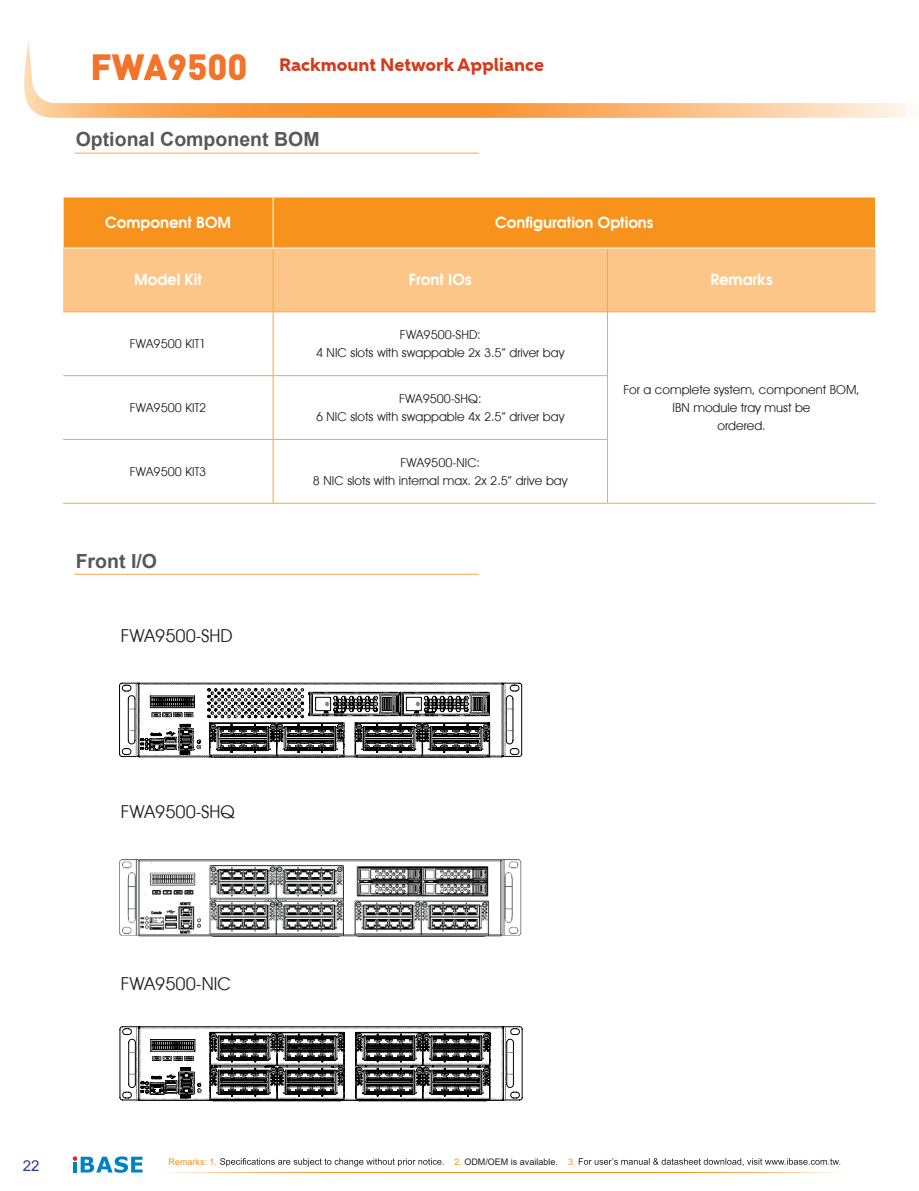
<style>
.page{position:relative;width:919px;height:1191px;background:#fff}
.page>*{position:absolute;margin:0;border:0;box-sizing:border-box;transform-origin:0 0}
.t1{font:21.6px "Avant Garde T.";color:#231f20}
.t2{font:700 19.5px "Arial";color:#57585a}
.t3{font:800 18px "Gentleman 900";color:#d43b1d}
.t4{font:15px/18px "Avant Garde T.";color:#231f20;text-align:center}
.t5{font:15px "Avant Garde Gothic Bold T.";color:#fff}
.t6{font:15px "Arial";color:#253f8e}
.t7{font:9px "Arial";color:#231f20}
.t8{font:9px "Arial";color:#f7931d}
.s1{font-family:"DIN";font-weight:900;font-size:36px;color:#f3732a}
.s2{color:#f7931d}
</style>
<div class="page">
<svg style="left:72px;top:1156px;width:71px;height:17px"></svg>
<svg style="left:220px;top:1158px;width:223px;height:8px"></svg>
<svg style="left:578px;top:1158px;width:262px;height:8px"></svg>
<img style="left:166px;top:1172px;width:675px;height:1px">
<svg style="left:24px;top:42px;width:882px;height:76px"></svg>
<svg style="left:906px;top:103px;width:12px;height:15px"></svg>
<div style="left:64px;top:198px;width:811px;height:50px;background:#f7931d"></div>
<div style="left:63px;top:249px;width:812px;height:62px;background:#fdc689"></div>
<hr style="left:607px;top:248px;width:1px;height:64px;background:#faa63f">
<hr style="left:273px;top:439px;width:334px;height:1px;background:#faa63f">
<hr style="left:273px;top:439px;width:1px;height:64px;background:#faa63f">
<hr style="left:607px;top:311px;width:268px;height:1px;background:#faa63f">
<hr style="left:607px;top:439px;width:1px;height:64px;background:#faa63f">
<hr style="left:607px;top:503px;width:268px;height:1px;background:#faa63f">
<hr style="left:63px;top:311px;width:210px;height:1px;background:#faa63f">
<hr style="left:273px;top:311px;width:334px;height:1px;background:#faa63f">
<hr style="left:273px;top:312px;width:1px;height:63px;background:#faa63f">
<hr style="left:607px;top:312px;width:1px;height:63px;background:#faa63f">
<hr style="left:63px;top:375px;width:210px;height:1px;background:#faa63f">
<hr style="left:273px;top:375px;width:334px;height:1px;background:#faa63f">
<hr style="left:273px;top:376px;width:1px;height:63px;background:#faa63f">
<hr style="left:607px;top:376px;width:1px;height:63px;background:#faa63f">
<hr style="left:63px;top:503px;width:210px;height:1px;background:#faa63f">
<hr style="left:273px;top:503px;width:334px;height:1px;background:#faa63f">
<hr style="left:273px;top:248px;width:1px;height:64px;background:#faa63f">
<hr style="left:63px;top:439px;width:210px;height:1px;background:#faa63f">
<hr style="left:273px;top:197px;width:1px;height:51px;background:#fff">
<hr style="left:273px;top:248px;width:334px;height:1px;background:#fff">
<hr style="left:607px;top:248px;width:268px;height:1px;background:#fff">
<hr style="left:74px;top:153px;width:404px;height:1px;background:#faa63f">
<svg style="left:120px;top:1026px;width:402px;height:75px"></svg>
<svg style="left:119px;top:683px;width:403px;height:75px"></svg>
<img style="left:119px;top:859px;width:403px;height:78px">
<hr style="left:74px;top:574px;width:404px;height:1px;background:#faa63f">
<p class="t3" style="left:90px;top:54px;width:455px"><span class="s1">FWA9500</span> Rackmount Network Appliance</p>
<h2 class="t2" style="left:76px;top:127px;width:245px">Optional Component BOM</h2>
<p class="t5" style="left:105px;top:213px;width:127px">Component BOM</p>
<p class="t5" style="left:495px;top:213px;width:160px">Configuration Options</p>
<p class="t5" style="left:134px;top:270px;width:69px">Model Kit</p>
<p class="t5" style="left:409px;top:270px;width:64px">Front IOs</p>
<p class="t5" style="left:710px;top:270px;width:64px">Remarks</p>
<p class="t4" style="left:130px;top:335px;width:78px">FWA9500 KIT1</p>
<p class="t4" style="left:316px;top:326px;width:250px">FWA9500-SHD:<br>4 NIC slots with swappable 2x 3.5” driver bay</p>
<p class="t4" style="left:130px;top:398px;width:78px">FWA9500 KIT2</p>
<p class="t4" style="left:316px;top:389px;width:250px">FWA9500-SHQ:<br>6 NIC slots with swappable 4x 2.5” driver bay</p>
<p class="t4" style="left:130px;top:462px;width:78px">FWA9500 KIT3</p>
<p class="t4" style="left:313px;top:453px;width:256px">FWA9500-NIC:<br>8 NIC slots with internal max. 2x 2.5” drive bay</p>
<h2 class="t2" style="left:76px;top:548px;width:83px">Front I/O</h2>
<h1 class="t1" style="left:121px;top:624px;width:113px">FWA9500-SHD</h1>
<p class="t4" style="left:623px;top:380px;width:238px">For a complete system, component BOM,<br>IBN module tray must be<br>ordered.</p>
<h1 class="t1" style="left:121px;top:800px;width:115px">FWA9500-SHQ</h1>
<h1 class="t1" style="left:121px;top:972px;width:112px">FWA9500-NIC</h1>
<p class="t6" style="left:23px;top:1155px;width:18px">22</p>
<p class="t8" style="left:169px;top:1155px;width:50px">Remarks: 1.</p>
<p class="t7" style="left:454px;top:1155px;width:123px"><span class="s2">2.</span> ODM/OEM is available. <span class="s2">3.</span></p>
</div>
